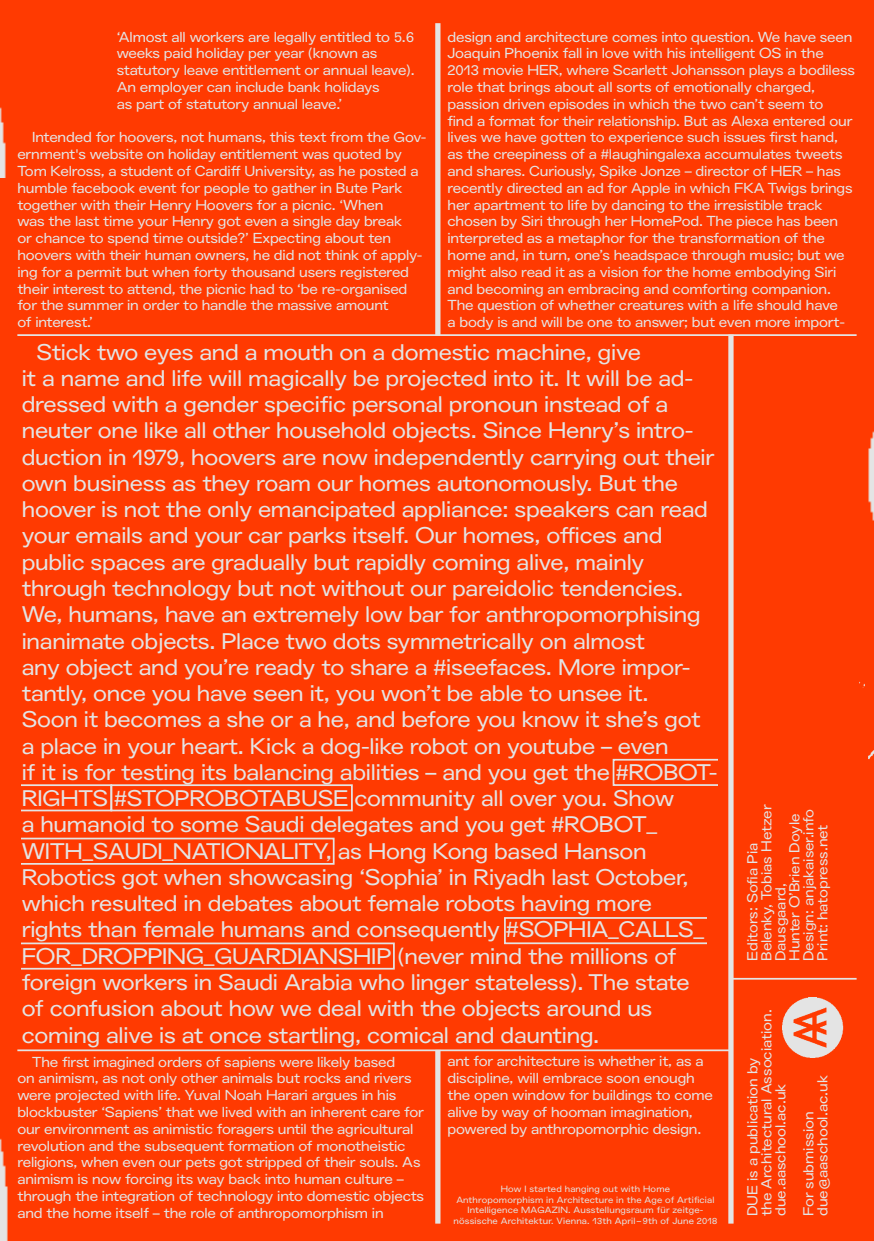
<style>
.page{position:relative;width:874px;height:1241px;background:#fff}
.page>*{position:absolute;margin:0;border:0;box-sizing:border-box;transform-origin:0 0}
.t1{font:21.88px/26.2px "Agipo Reg Ext";letter-spacing:-.01em;color:#e4e4e4}
.t2{font:14px/16.8px "Agipo Reg Ext";letter-spacing:-.01em;color:#e4e4e4}
.t3{font:8.75px/10.5px "Agipo Reg Ext";letter-spacing:.02em;color:#e4e4e4;text-align:center}
</style>
<div class="page">
<div style="left:0;top:0;width:873px;height:1240px;background:#ff3a01"></div>
<img style="left:782px;top:997px;width:60px;height:60px">
<div style="left:612px;top:758px;width:121px;height:27px;border:2px solid #e4e4e4"></div>
<div style="left:504px;top:916px;width:229px;height:28px;border:2px solid #e4e4e4"></div>
<div style="left:7px;top:784px;width:105px;height:27px;border:2px solid #e4e4e4"></div>
<div style="left:7px;top:942px;width:387px;height:27px;border:2px solid #e4e4e4"></div>
<div style="left:7px;top:837px;width:327px;height:27px;border:2px solid #e4e4e4"></div>
<div style="left:717px;top:755px;width:17px;height:34px;background:#ff3a01"></div>
<div style="left:707px;top:913px;width:27px;height:34px;background:#ff3a01"></div>
<div style="left:435px;top:23px;width:5px;height:313px;background:#e4e4e4"></div>
<hr style="left:17px;top:334px;width:839px;height:2px;background:#e4e4e4">
<hr style="left:729px;top:977px;width:127px;height:2px;background:#e4e4e4">
<hr style="left:17px;top:1049px;width:712px;height:2px;background:#e4e4e4">
<div style="left:435px;top:1049px;width:5px;height:174px;background:#e4e4e4"></div>
<div style="left:728px;top:334px;width:5px;height:889px;background:#e4e4e4"></div>
<img style="left:868px;top:431px;width:5px;height:90px">
<img style="left:0;top:784px;width:45px;height:456px">
<img style="left:0;top:107px;width:6px;height:70px">
<div style="left:110px;top:784px;width:242px;height:27px;border:2px solid #e4e4e4"></div>
<img style="left:859px;top:681px;width:14px;height:79px">
<p class="t2" style="left:447px;top:27px;width:409px">design and architecture comes into question. We have seen Joaquin Phoenix fall in love with his intelligent OS in the 2013 movie HER, where Scarlett Johansson plays a bodiless role that brings about all sorts of emotionally charged, passion driven episodes in which the two can’t seem to<br>find a format for their relationship. But as Alexa entered our lives we have gotten to experience such issues first hand, as the creepiness of a #laughingalexa accumulates tweets and shares. Curiously, Spike Jonze – director of HER – has recently directed an ad for Apple in which FKA Twigs brings her apartment to life by dancing to the irresistible track chosen by Siri through her HomePod. The piece has been interpreted as a metaphor for the transformation of the home and, in turn, one’s headspace through music; but we might also read it as a vision for the home embodying Siri and becoming an embracing and comforting companion.<br>The question of whether creatures with a life should have<br>a body is and will be one to answer; but even more import-</p>
<p class="t2" style="left:117px;top:27px;width:299px">‘Almost all workers are legally entitled to 5.6 weeks paid holiday per year (known as statutory leave entitlement or annual leave).<br>An employer can include bank holidays<br>as part of statutory annual leave.’</p>
<p class="t2" style="left:17px;top:128px;width:410px;text-indent:15px">Intended for hoovers, not humans, this text from the Gov&shy;ernment's website on holiday entitlement was quoted by Tom Kelross, a student of Cardiff University, as he posted a humble facebook event for people to gather in Bute Park together with their Henry Hoovers for a picnic. ‘When<br>was the last time your Henry got even a single day break<br>or chance to spend time outside?’ Expecting about ten hoovers with their human owners, he did not think of apply&shy;ing for a permit but when forty thousand users registered their interest to attend, the picnic had to ‘be re-organised for the summer in order to handle the massive amount<br>of interest.’</p>
<p class="t1" style="left:22px;top:337px;width:696px;text-indent:15px">Stick two eyes and a mouth on a domestic machine, give<br>it a name and life will magically be projected into it. It will be ad&shy;dressed with a gender specific personal pronoun instead of a neuter one like all other household objects. Since Henry’s intro&shy;duction in 1979, hoovers are now independently carrying out their own business as they roam our homes autonomously. But the hoover is not the only emancipated appliance: speakers can read your emails and your car parks itself. Our homes, offices and public spaces are gradually but rapidly coming alive, mainly through technology but not without our pareidolic tendencies.<br>We, humans, have an extremely low bar for anthropomorphising inanimate objects. Place two dots symmetrically on almost<br>any object and you’re ready to share a #iseefaces. More impor&shy;tantly, once you have seen it, you won’t be able to unsee it.<br>Soon it becomes a she or a he, and before you know it she’s got a place in your heart. Kick a dog-like robot on youtube – even<br>if it is for testing its balancing abilities – and you get the #ROBOT-RIGHTS #STOPROBOTABUSE community all over you. Show<br>a humanoid to some Saudi delegates and you get #ROBOT_ WITH_SAUDI_NATIONALITY, as Hong Kong based Hanson Robotics got when showcasing ‘Sophia’ in Riyadh last October, which resulted in debates about female robots having more rights than female humans and consequently #SOPHIA_CALLS_ FOR_DROPPING_GUARDIANSHIP (never mind the millions of foreign workers in Saudi Arabia who linger stateless). The state<br>of confusion about how we deal with the objects around us coming alive is at once startling, comical and daunting.</p>
<p class="t2" style="left:17px;top:1051px;width:408px;text-indent:15px">The first imagined orders of sapiens were likely based<br>on animism, as not only other animals but rocks and rivers were projected with life. Yuval Noah Harari argues in his blockbuster ‘Sapiens’ that we lived with an inherent care for our environment as animistic foragers until the agricultural revolution and the subsequent formation of monotheistic religions, when even our pets got stripped of their souls. As animism is now forcing its way back into human culture – through the integration of technology into domestic objects and the home itself – the role of anthropomorphism in</p>
<p class="t2" style="left:744px;top:960px;width:158px;line-height:14px;rotate:-90deg">Editors: Sofia Pia<br>Belenky, Tobias Hetzer<br>Dausgaard,<br>Hunter O’Brien Doyle<br>Design: anjakaiser.info<br>Print: hatopress.net</p>
<p class="t2" style="left:744px;top:1215px;width:208px;line-height:14px;rotate:-90deg">DUE is a publication by<br>the Architectural Association. due.aaschool.ac.uk</p>
<p class="t2" style="left:447px;top:1051px;width:267px">ant for architecture is whether it, as a discipline, will embrace soon enough the open window for buildings to come alive by way of hooman imagination, powered by anthropomorphic design.</p>
<p class="t2" style="left:800px;top:1215px;width:142px;line-height:14px;rotate:-90deg">For submission due@aaschool.ac.uk</p>
<p class="t3" style="left:453px;top:1182px;width:265px">How I started hanging out with Home<br>Anthropomorphism in Architecture in the Age of Artificial Intelligence MAGAZIN. Ausstellungsraum für zeitge&shy;nössische Architektur. Vienna. 13th April – 9th of June 2018</p>
</div>
